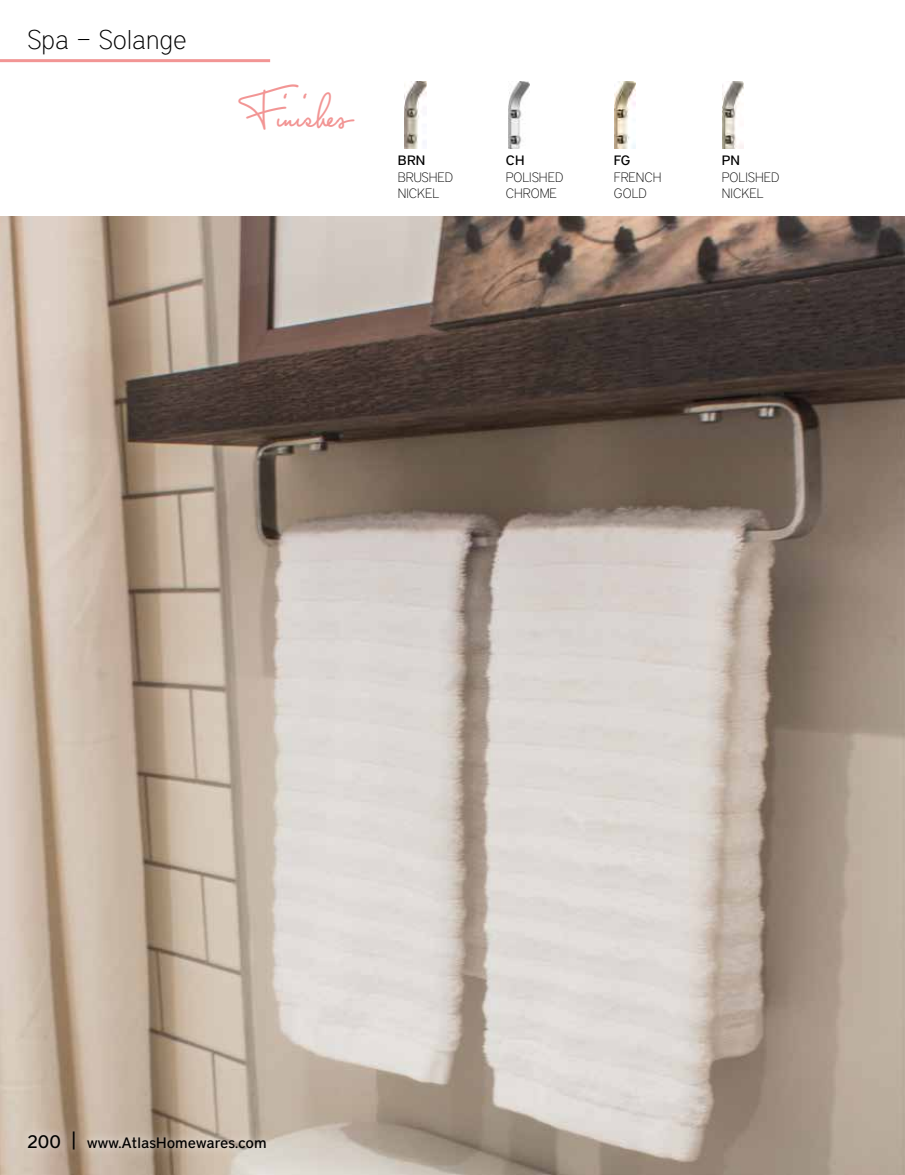
<style>
.page{position:relative;width:905px;height:1175px;background:#fff}
.page>*{position:absolute;margin:0;border:0;box-sizing:border-box;transform-origin:0 0}
.t1{font:45px "Capistrano BF";letter-spacing:-.115em;color:#f29594}
.t2{font:100 27px "District";color:#000}
.t3{font:500 15px "District";letter-spacing:-.015em;color:#000}
.t4{font:100 13.5px/16.2px "District";color:#000}
.t5{font:500 13.5px "District";letter-spacing:.015em;color:#000}
.s1{font-size:18px}
</style>
<div class="page">
<hr style="left:0;top:59px;width:270px;height:3px;background:#f29594">
<img style="left:0;top:216px;width:904px;height:958px">
<img style="left:405px;top:81px;width:21px;height:67px">
<img style="left:508px;top:81px;width:21px;height:67px">
<img style="left:615px;top:81px;width:20px;height:67px">
<img style="left:722px;top:81px;width:21px;height:67px">
<div style="left:19px;top:1123px;width:256px;height:35px;background:#fff;opacity:.75"></div>
<h2 class="t2" style="left:27px;top:23px;width:161px">Spa – Solange</h2>
<h1 class="t1" style="left:237px;top:85px;width:115px">Finishes</h1>
<p class="t5" style="left:398px;top:153px;width:29px">BRN</p>
<p class="t4" style="left:397px;top:169px;width:57px">BRUSHED<br>NICKEL</p>
<p class="t5" style="left:506px;top:153px;width:20px">CH</p>
<p class="t4" style="left:505px;top:169px;width:59px">POLISHED<br>CHROME</p>
<p class="t5" style="left:614px;top:153px;width:18px">FG</p>
<p class="t4" style="left:613px;top:169px;width:49px">FRENCH<br>GOLD</p>
<p class="t5" style="left:722px;top:153px;width:20px">PN</p>
<p class="t4" style="left:721px;top:169px;width:59px">POLISHED<br>NICKEL</p>
<p class="t3" style="left:27px;top:1133px;width:241px"><span class="s1">200</span> <sup>|</sup> www.AtlasHomewares.com</p>
</div>
